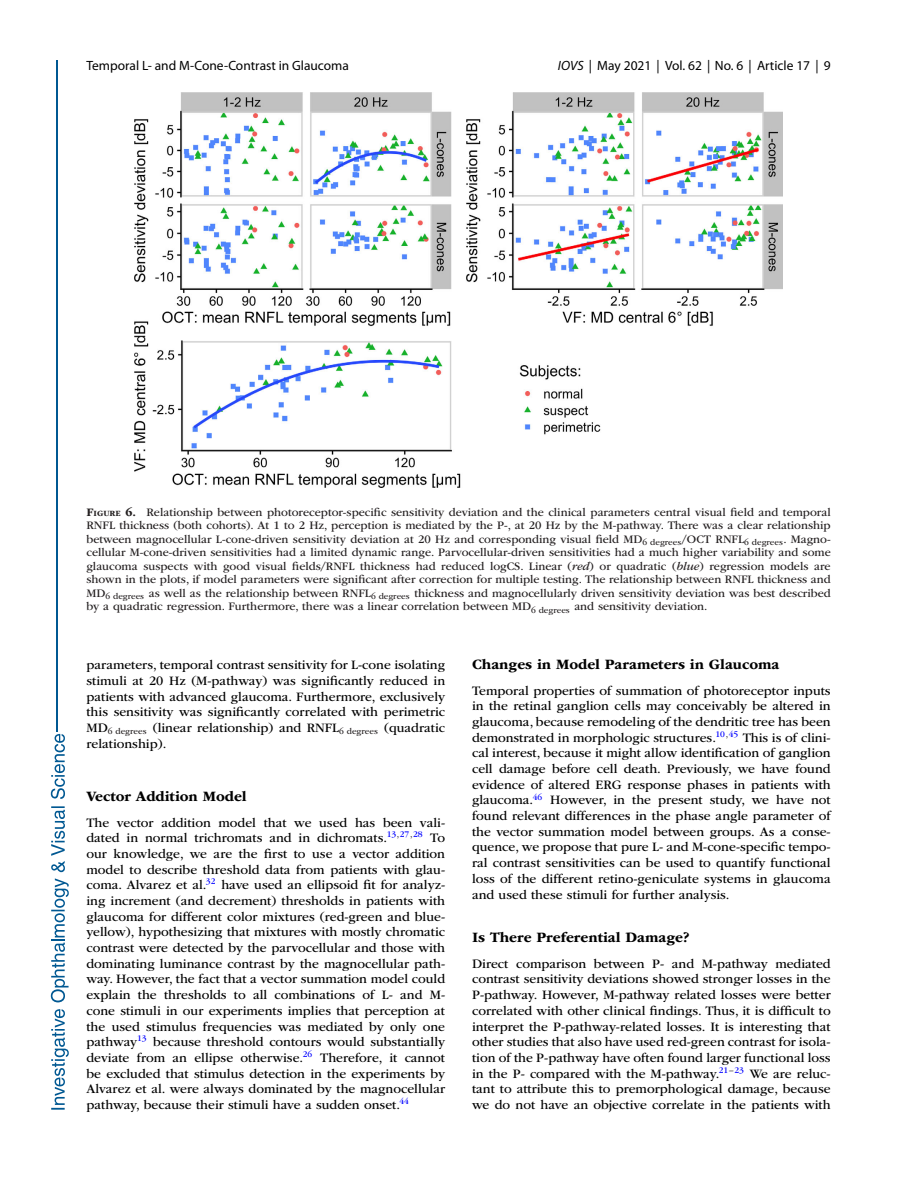
<style>
.page{position:relative;width:918px;height:1188px;background:#fff}
.page>*{position:absolute;margin:0;border:0;box-sizing:border-box;transform-origin:0 0}
.t1{font:700 15px "ITC Garamond Std";color:#000}
.t2{font:13.5px/15.8px "ITC Garamond Std";color:#000;text-align:justify}
.t3{font:13.5px "Myriad Pro";color:#000}
.t4{font:12px/13.5px "ITC Garamond Std";color:#231f20;text-align:justify}
.s1{font-style:italic}
.s2{font-weight:700}
.s3{font-weight:700;font-size:8.4px}
</style>
<div class="page">
<hr style="left:57px;top:60px;width:1px;height:672px;background:#005892">
<svg style="left:51px;top:734px;width:18px;height:376px"></svg>
<img style="left:135px;top:93px;width:648px;height:395px">
<p class="t3" style="left:86px;top:57px;width:264px">Temporal L- and M-Cone-Contrast in Glaucoma</p>
<p class="t3" style="left:558px;top:57px;width:274px"><span class="s1">IOVS</span> | May 2021 | Vol. 62 | No. 6 | Article 17 | 9</p>
<p class="t4" style="left:86px;top:506px;width:746px"><span class="s2">F</span><span class="s3">IGURE</span> <span class="s2">6.</span> Relationship between photoreceptor-specific sensitivity deviation and the clinical parameters central visual field and temporal RNFL thickness (both cohorts). At 1 to 2 Hz, perception is mediated by the P-, at 20 Hz by the M-pathway. There was a clear relationship between magnocellular L-cone-driven sensitivity deviation at 20 Hz and corresponding visual field MD<sub>6</sub> <sub>degrees</sub>/OCT RNFL<sub>6</sub> <sub>degrees</sub>. Magno&shy;cellular M-cone-driven sensitivities had a limited dynamic range. Parvocellular-driven sensitivities had a much higher variability and some glaucoma suspects with good visual fields/RNFL thickness had reduced logCS. Linear (<span class="s1">red</span>) or quadratic (<span class="s1">blue</span>) regression models are shown in the plots, if model parameters were significant after correction for multiple testing. The relationship between RNFL thickness and MD<sub>6</sub> <sub>degrees</sub> as well as the relationship between RNFL<sub>6</sub> <sub>degrees</sub> thickness and magnocellularly driven sensitivity deviation was best described by a quadratic regression. Furthermore, there was a linear correlation between MD<sub>6</sub> <sub>degrees</sub> and sensitivity deviation.</p>
<p class="t2" style="left:86px;top:658px;width:360px">parameters, temporal contrast sensitivity for L-cone isolating stimuli at 20 Hz (M-pathway) was significantly reduced in patients with advanced glaucoma. Furthermore, exclusively this sensitivity was significantly correlated with perimetric MD<sub>6</sub> <sub>degrees</sub> (linear relationship) and RNFL<sub>6</sub> <sub>degrees</sub> (quadratic relationship).</p>
<p class="t1" style="left:86px;top:791px;width:162px">Vector Addition Model</p>
<p class="t2" style="left:86px;top:815px;width:360px">The vector addition model that we used has been vali&shy;dated in normal trichromats and in dichromats.<sup>13</sup><sup>,</sup><sup>27</sup><sup>,</sup><sup>28</sup> To our knowledge, we are the first to use a vector addition model to describe threshold data from patients with glau&shy;coma. Alvarez et al.<sup>32</sup> have used an ellipsoid fit for analyz&shy;ing increment (and decrement) thresholds in patients with glaucoma for different color mixtures (red-green and blue&shy;yellow), hypothesizing that mixtures with mostly chromatic contrast were detected by the parvocellular and those with dominating luminance contrast by the magnocellular path&shy;way. However, the fact that a vector summation model could explain the thresholds to all combinations of L- and M&shy;cone stimuli in our experiments implies that perception at the used stimulus frequencies was mediated by only one pathway<sup>13</sup> because threshold contours would substantially deviate from an ellipse otherwise.<sup>26</sup> Therefore, it cannot be excluded that stimulus detection in the experiments by Alvarez et al. were always dominated by the magnocellular pathway, because their stimuli have a sudden onset.<sup>44</sup></p>
<p class="t1" style="left:472px;top:659px;width:309px">Changes in Model Parameters in Glaucoma</p>
<p class="t2" style="left:472px;top:683px;width:360px">Temporal properties of summation of photoreceptor inputs in the retinal ganglion cells may conceivably be altered in glaucoma, because remodeling of the dendritic tree has been demonstrated in morphologic structures.<sup>10</sup><sup>,</sup><sup>45</sup> This is of clini&shy;cal interest, because it might allow identification of ganglion cell damage before cell death. Previously, we have found evidence of altered ERG response phases in patients with glaucoma.<sup>46</sup> However, in the present study, we have not found relevant differences in the phase angle parameter of the vector summation model between groups. As a conse&shy;quence, we propose that pure L- and M-cone-specific tempo&shy;ral contrast sensitivities can be used to quantify functional loss of the different retino-geniculate systems in glaucoma and used these stimuli for further analysis.</p>
<p class="t1" style="left:472px;top:932px;width:219px">Is There Preferential Damage?</p>
<p class="t2" style="left:472px;top:957px;width:360px">Direct comparison between P- and M-pathway mediated contrast sensitivity deviations showed stronger losses in the P-pathway. However, M-pathway related losses were better correlated with other clinical findings. Thus, it is difficult to interpret the P-pathway-related losses. It is interesting that other studies that also have used red-green contrast for isola&shy;tion of the P-pathway have often found larger functional loss in the P- compared with the M-pathway.<sup>21</sup><sup>–</sup><sup>23</sup> We are reluc&shy;tant to attribute this to premorphological damage, because we do not have an objective correlate in the patients with</p>
</div>
